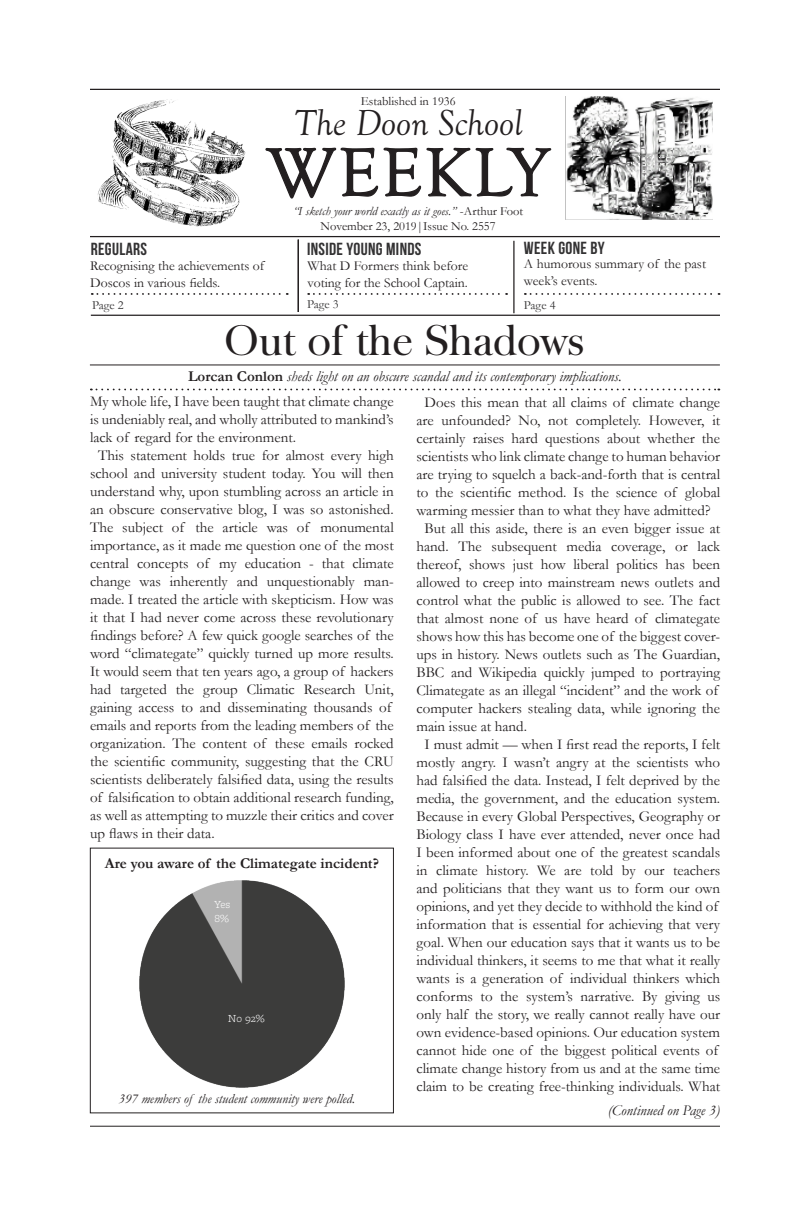
<style>
.page{position:relative;width:810px;height:1215px;background:#fff}
.page>*{position:absolute;margin:0;border:0;box-sizing:border-box;transform-origin:0 0}
.t1{font:70px "Goudy Old Sty";letter-spacing:.03em;color:#231f20}
.t2{font:41.25px "Baskerville";color:#231f20}
.t3{font:italic 37.5px "Goudy Old Sty";color:#231f20}
.t4{font:700 17.5px "Bebas Neue";letter-spacing:.02em;color:#333233}
.t5{font:15px/18px "Garamond";color:#231f20;text-align:justify}
.t6{font:italic 15px "Garamond";color:#231f20}
.t7{font:700 15px "Garamond";color:#231f20}
.t8{font:13.75px/16.5px "Garamond";color:#231f20}
.t9{font:italic 13.75px "Garamond";color:#231f20}
.t10{font:12.5px "Garamond";color:#231f20}
.t11{font:italic 12.5px "Garamond";color:#231f20}
.t12{font:12.5px "Garamond";color:#333233}
.t13{font:300 11.25px/13.5px "Freight Micro Pro";color:#fff}
.s1{font-style:normal}
.s2{font-weight:700;font-style:normal}
</style>
<div class="page">
<img style="left:139px;top:880px;width:206px;height:207px">
<div style="left:90px;top:848px;width:304px;height:265px;border:1px solid #231f20"></div>
<hr style="left:90px;top:1126px;width:630px;height:1px;background:#231f20">
<hr style="left:90px;top:236px;width:630px;height:1px;background:#231f20">
<hr style="left:90px;top:89px;width:630px;height:1px;background:#231f20">
<hr style="left:91px;top:315px;width:629px;height:1px;background:#231f20">
<img style="left:566px;top:96px;width:147px;height:124px">
<img style="left:97px;top:99px;width:149px;height:127px">
<hr style="left:513px;top:241px;width:2px;height:72px;background:#231f20">
<svg style="left:308px;top:293px;width:199px;height:2px"></svg>
<svg style="left:92px;top:293px;width:196px;height:2px"></svg>
<svg style="left:525px;top:293px;width:195px;height:2px"></svg>
<hr style="left:298px;top:240px;width:1px;height:72px;background:#231f20">
<svg style="left:265px;top:147px;width:287px;height:52px"></svg>
<hr style="left:90px;top:365px;width:630px;height:1px;background:#231f20">
<svg style="left:91px;top:389px;width:628px;height:1px"></svg>
<p class="t10" style="left:361px;top:93px;width:96px">Established in 1936</p>
<p class="t3" style="left:294px;top:103px;width:230px">The Doon School</p>
<p class="t1" style="left:267px;top:134px;width:284px">WEEKLY</p>
<p class="t11" style="left:293px;top:203px;width:232px">“I sketch your world exactly as it goes.” <span class="s1">-Arthur Foot</span></p>
<p class="t4" style="left:91px;top:240px;width:58px">REGULARS</p>
<p class="t8" style="left:90px;top:257px;width:176px">Recognising the achievements of</p>
<p class="t8" style="left:90px;top:274px;width:131px">Doscos in various fields.</p>
<p class="t12" style="left:92px;top:296px;width:33px">Page 2</p>
<p class="t10" style="left:321px;top:218px;width:177px">November 23, 2019|Issue No. 2557</p>
<p class="t4" style="left:307px;top:240px;width:116px">INSIDE YOUNG MINDS</p>
<p class="t8" style="left:308px;top:257px;width:162px">What D Formers think before voting for the School Captain.</p>
<p class="t12" style="left:307px;top:295px;width:33px">Page 3</p>
<p class="t4" style="left:524px;top:239px;width:82px">WEEK GONE BY</p>
<p class="t8" style="left:524px;top:255px;width:184px">A humorous summary of the past week’s events.</p>
<p class="t12" style="left:524px;top:296px;width:33px">Page 4</p>
<p class="t2" style="left:225px;top:315px;width:361px">Out of the Shadows</p>
<p class="t6" style="left:188px;top:366px;width:435px"><span class="s2">Lorcan Conlon</span> sheds light on an obscure scandal and its contemporary implications.</p>
<p class="t5" style="left:90px;top:392px;width:305px">My whole life, I have been taught that climate change is undeniably real, and wholly attributed to mankind’s lack of regard for the environment.</p>
<p class="t5" style="left:90px;top:446px;width:305px;text-align:left;text-indent:8px">This statement holds true for almost every high school and university student today. You will then understand why, upon stumbling across an article in an obscure conservative blog, I was so astonished.<br>The subject of the article was of monumental importance, as it made me question one of the most central concepts of my education - that climate change was inherently and unquestionably man&shy;made. I treated the article with skepticism. How was it that I had never come across these revolutionary findings before? A few quick google searches of the word “climategate” quickly turned up more results.<br>It would seem that ten years ago, a group of hackers had targeted the group Climatic Research Unit, gaining access to and disseminating thousands of emails and reports from the leading members of the organization. The content of these emails rocked the scientific community, suggesting that the CRU scientists deliberately falsified data, using the results of falsification to obtain additional research funding, as well as attempting to muzzle their critics and cover up flaws in their data.</p>
<p class="t7" style="left:105px;top:853px;width:276px">Are you aware of the Climategate incident?</p>
<p class="t13" style="left:215px;top:897px;width:17px">Yes<br>8%</p>
<p class="t13" style="left:228px;top:1012px;width:38px">No 92%</p>
<p class="t9" style="left:119px;top:1090px;width:238px">397 members of the student community were polled.</p>
<p class="t5" style="left:416px;top:393px;width:305px;text-indent:8px">Does this mean that all claims of climate change are unfounded? No, not completely. However, it certainly raises hard questions about whether the scientists who link climate change to human behavior are trying to squelch a back-and-forth that is central to the scientific method. Is the science of global warming messier than to what they have admitted?</p>
<p class="t5" style="left:416px;top:519px;width:305px;text-align:left;text-indent:8px">But all this aside, there is an even bigger issue at hand. The subsequent media coverage, or lack thereof, shows just how liberal politics has been allowed to creep into mainstream news outlets and control what the public is allowed to see. The fact that almost none of us have heard of climategate shows how this has become one of the biggest cover&shy;ups in history. News outlets such as The Guardian, BBC and Wikipedia quickly jumped to portraying Climategate as an illegal “incident” and the work of computer hackers stealing data, while ignoring the main issue at hand.</p>
<p class="t5" style="left:416px;top:735px;width:305px;text-align:center">I must admit — when I first read the reports, I felt mostly angry. I wasn’t angry at the scientists who had falsified the data. Instead, I felt deprived by the media, the government, and the education system.<br>Because in every Global Perspectives, Geography or Biology class I have ever attended, never once had I been informed about one of the greatest scandals in climate history. We are told by our teachers and politicians that they want us to form our own opinions, and yet they decide to withhold the kind of information that is essential for achieving that very goal. When our education says that it wants us to be individual thinkers, it seems to me that what it really wants is a generation of individual thinkers which conforms to the system’s narrative. By giving us only half the story, we really cannot really have our own evidence-based opinions. Our education system cannot hide one of the biggest political events of climate change history from us and at the same time claim to be creating free-thinking individuals. What</p>
<p class="t6" style="left:608px;top:1100px;width:114px">(Continued on Page 3)</p>
</div>
